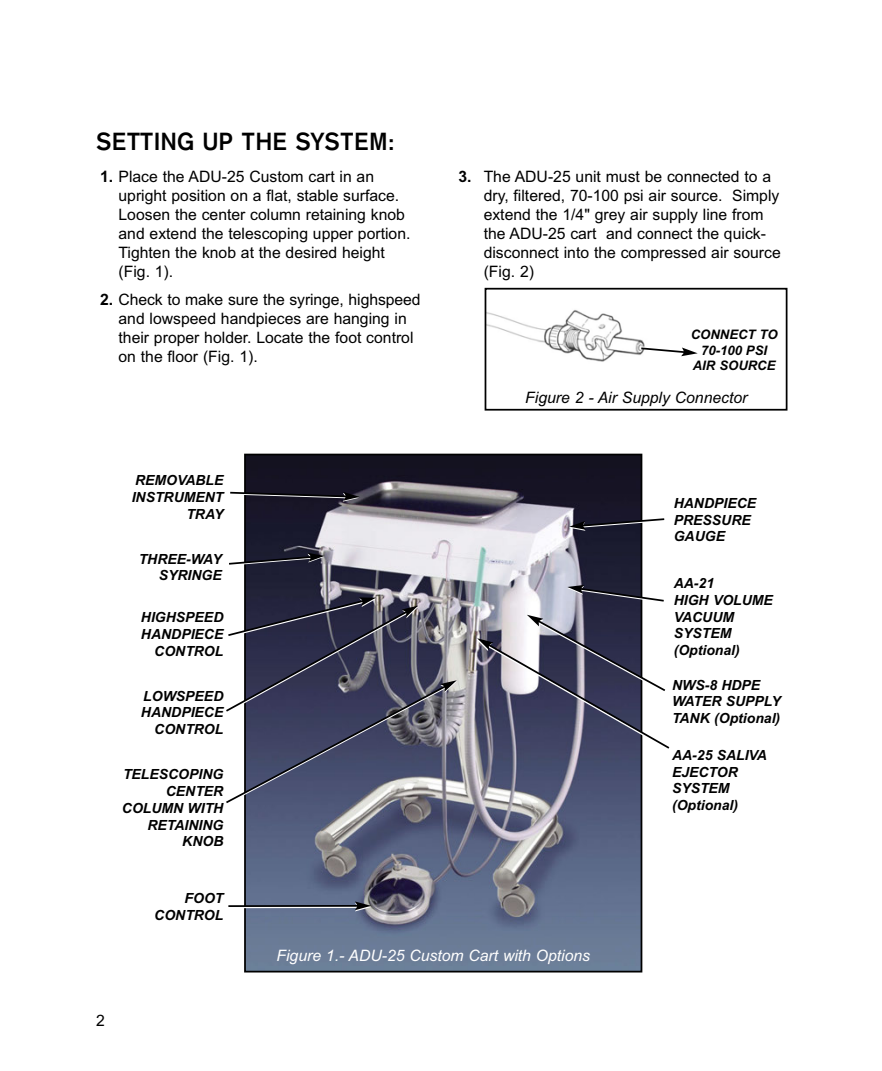
<style>
.page{position:relative;width:882px;height:1071px;background:#fff}
.page>*{position:absolute;margin:0;border:0;box-sizing:border-box;transform-origin:0 0}
.t1{font:24.5px "Gothic 725 BT Bold A";color:#000}
.t2{font:15.75px/18.9px "Arial";color:#000}
.t3{font:italic 15.75px "Arial";color:#fff}
.t4{font:italic 15.75px "Arial";color:#000}
.t5{font:italic 700 14px/16.8px "Arial";color:#000;text-align:right}
.t6{font:italic 700 13.12px/15.8px "Arial";color:#000;text-align:center}
.s1{font-weight:700}
</style>
<div class="page">
<img style="left:247px;top:457px;width:392px;height:513px">
<div style="left:244px;top:454px;width:398px;height:519px;border:2px solid #000"></div>
<svg style="left:230px;top:491px;width:130px;height:11px"></svg>
<svg style="left:229px;top:553px;width:96px;height:14px"></svg>
<svg style="left:226px;top:597px;width:231px;height:209px"></svg>
<svg style="left:228px;top:901px;width:143px;height:10px"></svg>
<svg style="left:476px;top:615px;width:194px;height:136px"></svg>
<svg style="left:567px;top:585px;width:97px;height:19px"></svg>
<svg style="left:569px;top:517px;width:96px;height:14px"></svg>
<img style="left:488px;top:310px;width:157px;height:52px">
<div style="left:485px;top:288px;width:303px;height:123px;border:2px solid #000"></div>
<svg style="left:639px;top:345px;width:59px;height:11px"></svg>
<h1 class="t1" style="left:96px;top:127px;width:301px">SETTING UP THE SYSTEM:</h1>
<p class="t2" style="left:119px;top:167px;width:293px;text-indent:-19px"><span class="s1">1.</span> Place the ADU-25 Custom cart in an upright position on a flat, stable surface.<br>Loosen the center column retaining knob and extend the telescoping upper portion.<br>Tighten the knob at the desired height (Fig. 1).</p>
<p class="t2" style="left:119px;top:290px;width:304px;text-indent:-19px"><span class="s1">2.</span> Check to make sure the syringe, highspeed and lowspeed handpieces are hanging in their proper holder. Locate the foot control on the floor (Fig. 1).</p>
<p class="t5" style="left:132px;top:472px;width:93px">REMOVABLE<br>INSTRUMENT<br>TRAY</p>
<p class="t5" style="left:139px;top:550px;width:84px">THREE-WAY<br>SYRINGE</p>
<p class="t5" style="left:141px;top:609px;width:84px">HIGHSPEED<br>HANDPIECE<br>CONTROL</p>
<p class="t5" style="left:141px;top:687px;width:84px">LOWSPEED<br>HANDPIECE<br>CONTROL</p>
<p class="t5" style="left:122px;top:766px;width:103px">TELESCOPING<br>CENTER<br>COLUMN WITH<br>RETAINING<br>KNOB</p>
<p class="t5" style="left:154px;top:890px;width:71px">FOOT<br>CONTROL</p>
<p class="t2" style="left:484px;top:167px;width:299px;text-indent:-25px"><span class="s1">3.</span> The ADU-25 unit must be connected to a dry, filtered, 70-100 psi air source. Simply extend the 1/4" grey air supply line from the ADU-25 cart and connect the quick&shy;disconnect into the compressed air source (Fig. 2)</p>
<p class="t6" style="left:691px;top:327px;width:88px">CONNECT TO<br>70-100 PSI<br>AIR SOURCE</p>
<p class="t4" style="left:525px;top:388px;width:224px">Figure 2 - Air Supply Connector</p>
<p class="t5" style="left:674px;top:495px;width:84px;text-align:left">HANDPIECE<br>PRESSURE<br>GAUGE</p>
<p class="t5" style="left:674px;top:575px;width:101px;text-align:left">AA-21<br>HIGH VOLUME<br>VACUUM<br>SYSTEM (Optional)</p>
<p class="t5" style="left:672px;top:676px;width:110px;text-align:left">NWS-8 HDPE<br>WATER SUPPLY<br>TANK (Optional)</p>
<p class="t5" style="left:672px;top:747px;width:97px;text-align:left">AA-25 SALIVA<br>EJECTOR<br>SYSTEM (Optional)</p>
<p class="t2" style="left:96px;top:1012px;width:10px">2</p>
<p class="t3" style="left:277px;top:947px;width:315px">Figure 1.- ADU-25 Custom Cart with Options</p>
</div>
